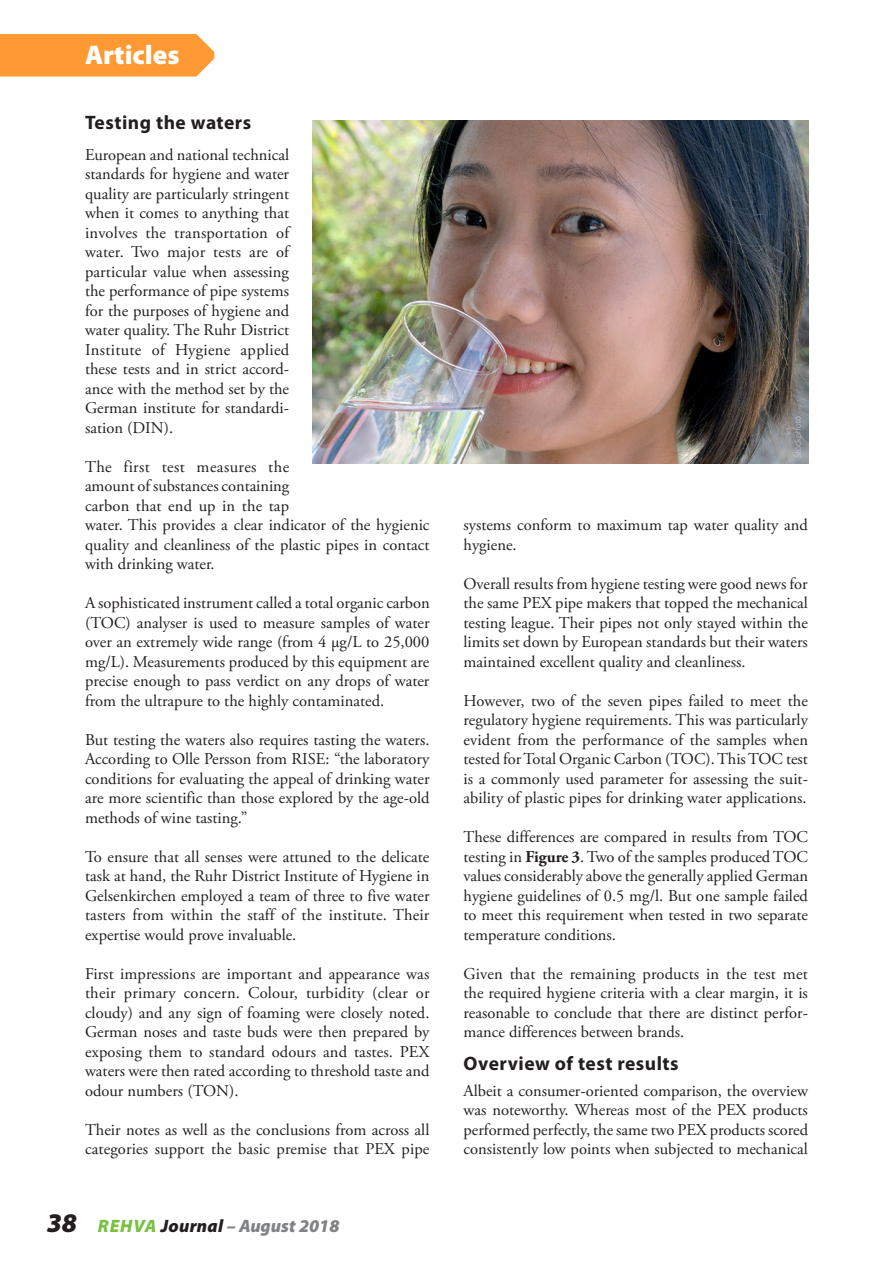
<style>
.page{position:relative;width:893px;height:1263px;background:#fff}
.page>*{position:absolute;margin:0;border:0;box-sizing:border-box;transform-origin:0 0}
.t1{font:900 27px "Myriad Pro";color:#fff}
.Heading_2{font:700 19.5px "Myriad Pro";letter-spacing:.025em;color:#231f20}
.t2{font:italic 900 18px "Myriad Pro";letter-spacing:.005em;color:#808285}
.t3{font:16.5px/19.5px "Adobe Garamond Pro";color:#231f20;text-align:justify}
.s1{font-size:27px;color:#231f20}
.s2{color:#79c142}
.s3{color:#231f20}
.s4{font-weight:700}
</style>
<div class="page">
<img style="left:312px;top:121px;width:497px;height:343px">
<svg style="left:794px;top:416px;width:8px;height:41px"></svg>
<div style="left:0;top:34px;width:214px;height:43px;background:#f93"></div>
<h1 class="t1" style="left:85px;top:37px;width:96px">Articles</h1>
<p class="Heading_2" style="left:85px;top:110px;width:168px">Testing the waters</p>
<p class="t3" style="left:85px;top:145px;width:206px">European and national technical standards for hygiene and water quality are particularly stringent when it comes to anything that involves the transportation of water. Two major tests are of particular value when assessing the performance of pipe systems for the purposes of hygiene and water quality. The Ruhr District Institute of Hygiene applied these tests and in strict accord&shy;ance with the method set by the German institute for standardi&shy;sation (DIN).</p>
<p class="t3" style="left:85px;top:457px;width:346px;text-align:left">The first test measures the<br>amount of substances containing<br>carbon that end up in the tap<br>water. This provides a clear indicator of the hygienic quality and cleanliness of the plastic pipes in contact with drinking water.</p>
<p class="t3" style="left:85px;top:594px;width:346px">A sophisticated instrument called a total organic carbon (TOC) analyser is used to measure samples of water over an extremely wide range (from 4 µg/L to 25,000 mg/L). Measurements produced by this equipment are precise enough to pass verdict on any drops of water from the ultrapure to the highly contaminated.</p>
<p class="t3" style="left:85px;top:730px;width:346px">But testing the waters also requires tasting the waters.<br>According to Olle Persson from RISE: “the laboratory conditions for evaluating the appeal of drinking water are more scientific than those explored by the age-old methods of wine tasting.”</p>
<p class="t3" style="left:85px;top:847px;width:346px">To ensure that all senses were attuned to the delicate task at hand, the Ruhr District Institute of Hygiene in Gelsenkirchen employed a team of three to five water tasters from within the staff of the institute. Their expertise would prove invaluable.</p>
<p class="t3" style="left:85px;top:964px;width:346px">First impressions are important and appearance was their primary concern. Colour, turbidity (clear or cloudy) and any sign of foaming were closely noted.<br>German noses and taste buds were then prepared by exposing them to standard odours and tastes. PEX waters were then rated according to threshold taste and odour numbers (TON).</p>
<p class="t3" style="left:85px;top:1120px;width:346px">Their notes as well as the conclusions from across all categories support the basic premise that PEX pipe</p>
<p class="t2" style="left:47px;top:1214px;width:294px"><span class="s1">38</span> <span class="s2">REHVA</span> <span class="s3">Journal</span> – August 2018</p>
<p class="t3" style="left:463px;top:516px;width:346px">systems conform to maximum tap water quality and hygiene.</p>
<p class="t3" style="left:463px;top:574px;width:346px">Overall results from hygiene testing were good news for the same PEX pipe makers that topped the mechanical testing league. Their pipes not only stayed within the limits set down by European standards but their waters maintained excellent quality and cleanliness.</p>
<p class="t3" style="left:463px;top:691px;width:346px">However, two of the seven pipes failed to meet the regulatory hygiene requirements. This was particularly evident from the performance of the samples when tested for Total Organic Carbon (TOC). This TOC test is a commonly used parameter for assessing the suit&shy;ability of plastic pipes for drinking water applications.</p>
<p class="t3" style="left:463px;top:828px;width:346px">These differences are compared in results from TOC testing in <span class="s4">Figure 3</span>. Two of the samples produced TOC values considerably above the generally applied German hygiene guidelines of 0.5 mg/l. But one sample failed to meet this requirement when tested in two separate temperature conditions.</p>
<p class="t3" style="left:463px;top:964px;width:346px">Given that the remaining products in the test met the required hygiene criteria with a clear margin, it is reasonable to conclude that there are distinct perfor&shy;mance differences between brands.</p>
<p class="Heading_2" style="left:463px;top:1051px;width:217px">Overview of test results</p>
<p class="t3" style="left:463px;top:1081px;width:346px">Albeit a consumer-oriented comparison, the overview was noteworthy. Whereas most of the PEX products performed perfectly, the same two PEX products scored consistently low points when subjected to mechanical</p>
</div>
